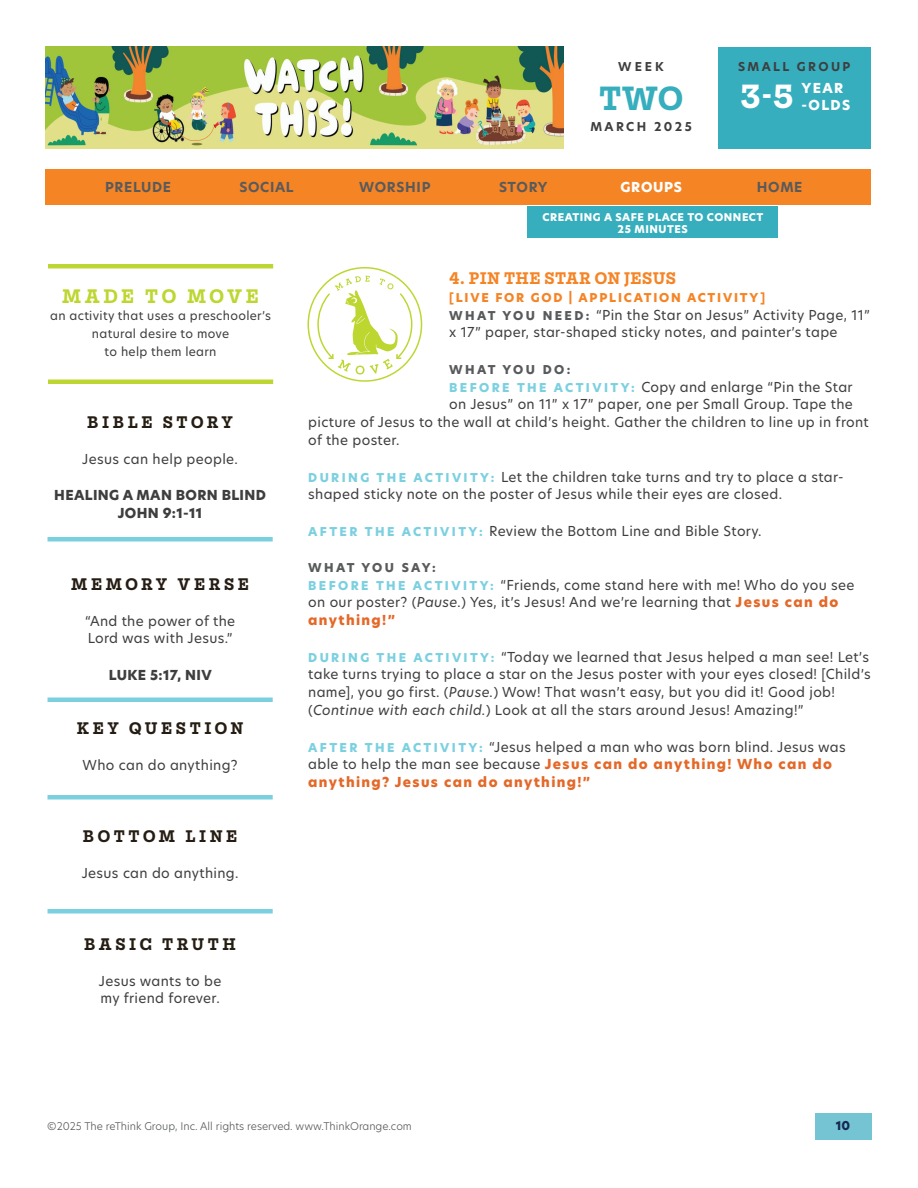
<style>
.page{position:relative;width:918px;height:1188px;background:#fff}
.page>*{position:absolute;margin:0;border:0;box-sizing:border-box;transform-origin:0 0}
.t1{font:700 36px "Mortise";color:#36aebd}
.t2{font:700 36px "Mortise";color:#fff}
.t3{font:700 21px "Mortise";letter-spacing:.175em;color:#bdd630}
.t4{font:700 18px "Mortise";letter-spacing:.2em;color:#251d13}
.t5{font:700 18px "Mortise";letter-spacing:.025em;color:#f58425}
.t6{font:13.5px/18px "New Hero";letter-spacing:.025em;color:#3e3e3f}
.t7{font:800 13.5px/18px "New Hero";letter-spacing:.025em;color:#3e3e3f;text-align:center}
.t8{font:700 13.5px "New Hero";letter-spacing:.05em;color:#585a5c}
.t9{font:800 13.5px/16.2px "New Hero";letter-spacing:.1em;color:#fff}
.t10{font:12px/18px "New Hero";letter-spacing:.025em;color:#3e3e3f;text-align:center}
.t11{font:800 12px "New Hero";letter-spacing:.15em;color:#f58425}
.t12{font:700 12px "New Hero";letter-spacing:.2em;color:#3e3e3f}
.t13{font:800 12px "New Hero";letter-spacing:.18em;color:#585a5c}
.t14{font:800 12px "New Hero";letter-spacing:.2em;color:#585a5c}
.t15{font:800 12px "New Hero";color:#172953}
.t16{font:300 10.5px "New Hero";color:#585a5c}
.t17{font:800 10.5px/12px "New Hero";letter-spacing:.05em;color:#fff;text-align:center}
.s1{font-weight:800;font-size:12px;color:#585a5c}
.s2{font-weight:800;font-size:12px;color:#7bd0e0}
.s3{font-style:italic}
.s4{font-weight:800;color:#e46828}
</style>
<div class="page">
<img style="left:45px;top:47px;width:519px;height:101px">
<div style="left:717px;top:47px;width:154px;height:102px;background:#36aebd"></div>
<div style="left:48px;top:537px;width:225px;height:5px;background:#7bd0e0"></div>
<hr style="left:48px;top:698px;width:225px;height:4px;background:#7bd0e0">
<div style="left:48px;top:795px;width:225px;height:5px;background:#7bd0e0"></div>
<div style="left:48px;top:909px;width:225px;height:5px;background:#7bd0e0"></div>
<div style="left:815px;top:1113px;width:57px;height:27px;background:#74c4d4"></div>
<svg style="left:308px;top:267px;width:114px;height:115px"></svg>
<hr style="left:48px;top:380px;width:225px;height:4px;background:#bed633">
<hr style="left:48px;top:264px;width:225px;height:4px;background:#bed633">
<div style="left:45px;top:170px;width:826px;height:36px;background:#f58425"></div>
<div style="left:527px;top:206px;width:251px;height:32px;background:#36aebd"></div>
<p class="t12" style="left:618px;top:59px;width:47px">WEEK</p>
<h1 class="t1" style="left:599px;top:79px;width:85px">TWO</h1>
<p class="t12" style="left:590px;top:119px;width:103px">MARCH 2025</p>
<p class="t12" style="left:738px;top:59px;width:114px">SMALL GROUP</p>
<h1 class="t2" style="left:740px;top:77px;width:55px">3-5</h1>
<p class="t9" style="left:802px;top:80px;width:50px">YEAR -OLDS</p>
<p class="t8" style="left:105px;top:177px;width:68px">PRELUDE</p>
<p class="t8" style="left:239px;top:177px;width:56px">SOCIAL</p>
<p class="t8" style="left:359px;top:177px;width:73px">WORSHIP</p>
<p class="t8" style="left:499px;top:177px;width:50px">STORY</p>
<p class="t9" style="left:621px;top:179px;width:63px">GROUPS</p>
<p class="t8" style="left:757px;top:177px;width:47px">HOME</p>
<p class="t17" style="left:543px;top:211px;width:222px">CREATING A SAFE PLACE TO CONNECT<br>25 MINUTES</p>
<h3 class="t5" style="left:449px;top:268px;width:228px">4. PIN THE STAR ON JESUS</h3>
<p class="t11" style="left:449px;top:289px;width:317px">[LIVE FOR GOD | APPLICATION ACTIVITY]</p>
<p class="t6" style="left:449px;top:305px;width:422px"><span class="s1">W H AT YO U N E E D :</span> “Pin the Star on Jesus” Activity Page, 11” x 17” paper, star-shaped sticky notes, and painter’s tape</p>
<p class="t14" style="left:449px;top:361px;width:123px">WHAT YOU DO:</p>
<p class="t6" style="left:449px;top:377px;width:405px"><span class="s2">B E F O R E T H E AC T I V I TY:</span> Copy and enlarge “Pin the Star</p>
<p class="t6" style="left:449px;top:395px;width:405px">on Jesus” on 11” x 17” paper, one per Small Group. Tape the</p>
<p class="t6" style="left:308px;top:413px;width:562px">picture of Jesus to the wall at child’s height. Gather the children to line up in front</p>
<p class="t6" style="left:308px;top:431px;width:93px">of the poster.</p>
<p class="t6" style="left:308px;top:467px;width:537px"><span class="s2">D U R I N G T H E AC T I V I T Y:</span> Let the children take turns and try to place a star&shy;shaped sticky note on the poster of Jesus while their eyes are closed.</p>
<p class="t6" style="left:308px;top:521px;width:455px"><span class="s2">A F T E R T H E AC T I V I T Y:</span> Review the Bottom Line and Bible Story.</p>
<p class="t13" style="left:308px;top:559px;width:129px">WHAT YOU SAY:</p>
<p class="t6" style="left:308px;top:575px;width:548px"><span class="s2">B E F O R E T H E AC T I V I T Y:</span> “Friends, come stand here with me! Who do you see on our poster? (<span class="s3">Pause.</span>) Yes, it’s Jesus! And we’re learning that <span class="s4">Jesus can do anything!”</span></p>
<p class="t6" style="left:308px;top:647px;width:564px"><span class="s2">D U R I N G T H E AC T I V I T Y:</span> “Today we learned that Jesus helped a man see! Let’s take turns trying to place a star on the Jesus poster with your eyes closed! [Child’s name], you go first. (<span class="s3">Pause.</span>) Wow! That wasn’t easy, but you did it! Good job! (<span class="s3">Continue with each child.</span>) Look at all the stars around Jesus! Amazing!”</p>
<p class="t6" style="left:308px;top:737px;width:539px"><span class="s2">A F T E R T H E AC T I V I T Y:</span> “Jesus helped a man who was born blind. Jesus was able to help the man see because <span class="s4">Jesus can do anything! Who can do anything? Jesus can do anything!”</span></p>
<h2 class="t3" style="left:62px;top:285px;width:198px">MADE TO MOVE</h2>
<p class="t10" style="left:50px;top:306px;width:222px">an activity that uses a preschooler’s natural desire to move<br>to help them learn</p>
<h3 class="t4" style="left:87px;top:412px;width:147px">BIBLE STORY</h3>
<p class="t6" style="left:82px;top:449px;width:157px">Jesus can help people.</p>
<p class="t7" style="left:54px;top:486px;width:213px">HEALING A MAN BORN BLIND<br>JOHN 9:1-11</p>
<h3 class="t4" style="left:71px;top:574px;width:179px">MEMORY VERSE</h3>
<p class="t6" style="left:85px;top:611px;width:152px">“And the power of the<br>Lord was with Jesus.”</p>
<p class="t7" style="left:109px;top:666px;width:104px">LUKE 5:17, NIV</p>
<h3 class="t4" style="left:77px;top:718px;width:168px">KEY QUESTION</h3>
<p class="t6" style="left:83px;top:755px;width:157px">Who can do anything?</p>
<h3 class="t4" style="left:83px;top:826px;width:156px">BOTTOM LINE</h3>
<p class="t6" style="left:82px;top:863px;width:158px">Jesus can do anything.</p>
<h3 class="t4" style="left:84px;top:934px;width:153px">BASIC TRUTH</h3>
<p class="t6" style="left:99px;top:971px;width:124px">Jesus wants to be my friend forever.</p>
<p class="t16" style="left:47px;top:1118px;width:366px">©2025 The reThink Group, Inc. All rights reserved. www.ThinkOrange.com</p>
<p class="t15" style="left:836px;top:1117px;width:16px">10</p>
</div>
